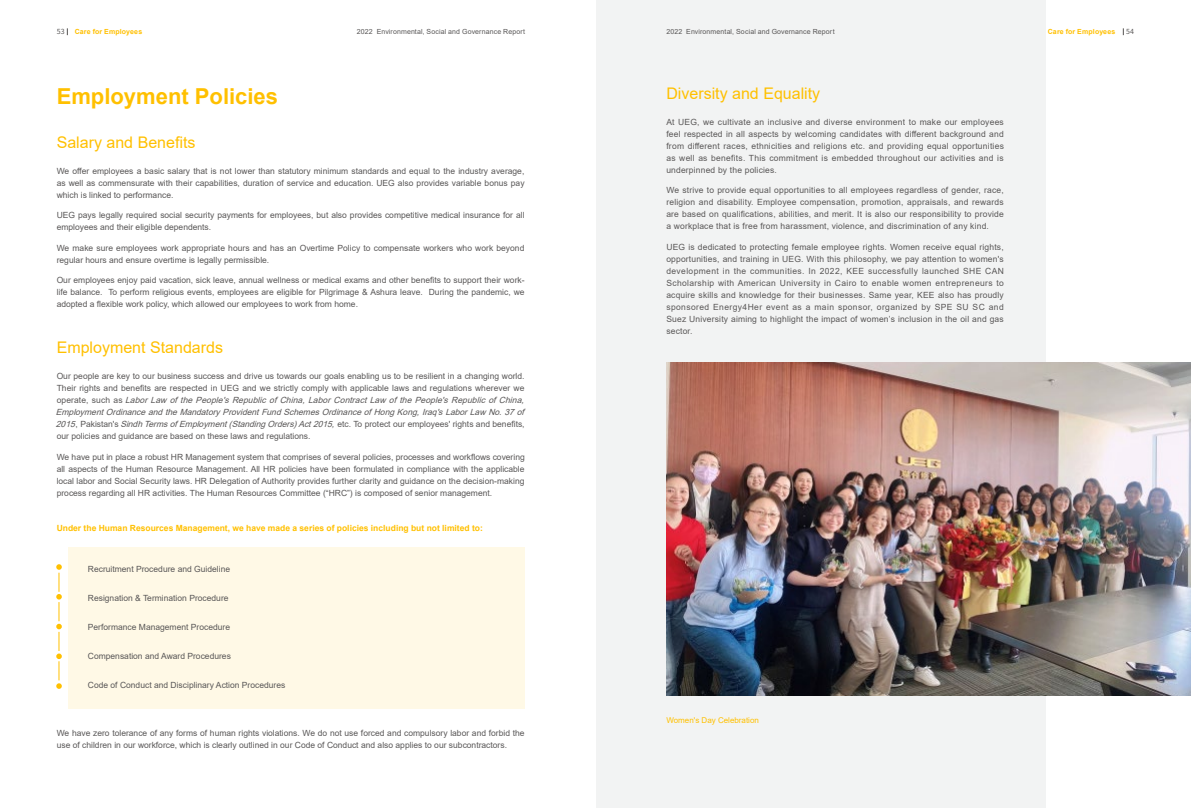
<style>
.page{position:relative;width:1191px;height:808px;background:#fff}
.page>*{position:absolute;margin:0;border:0;box-sizing:border-box;transform-origin:0 0}
.t1{font:700 22px "Arial";color:#ffc000}
.t2{font:16px "Arial";color:#ffc000}
.t3{font:8.5px/12px "Arial";color:#595757;text-align:justify}
.t4{font:700 8.5px "Arial";color:#ffc000}
.t5{font:8px "Arial";color:#ffc000}
.t6{font:7px "Arial";letter-spacing:.015em;color:#595757}
.t7{font:700 7px "Arial";letter-spacing:.02em;color:#ffc000}
.t8{font:7px "Source Han Sans CN";color:#595757}
.s1{font-style:italic}
</style>
<div class="page">
<div style="left:68px;top:547px;width:456px;height:162px;background:#fff9e6"></div>
<svg style="left:56px;top:564px;width:6px;height:125px"></svg>
<div style="left:596px;top:0;width:449px;height:808px;background:#f2f3f3"></div>
<img style="left:666px;top:363px;width:525px;height:333px">
<p class="t8" style="left:57px;top:28px;width:9px">53</p>
<p class="t7" style="left:75px;top:27px;width:69px">Care for Employees</p>
<p class="t6" style="left:357px;top:27px;width:170px">2022 Environmental, Social and Governance Report</p>
<p class="t7" style="left:1047px;top:27px;width:69px">Care for Employees</p>
<p class="t8" style="left:1126px;top:28px;width:10px">54</p>
<p class="t6" style="left:666px;top:27px;width:170px">2022 Environmental, Social and Governance Report</p>
<h1 class="t1" style="left:57px;top:81px;width:223px">Employment Policies</h1>
<h2 class="t2" style="left:57px;top:131px;width:140px">Salary and Benefits</h2>
<p class="t3" style="left:57px;top:165px;width:469px">We offer employees a basic salary that is not lower than statutory minimum standards and equal to the industry average, as well as commensurate with their capabilities, duration of service and education. UEG also provides variable bonus pay which is linked to performance.</p>
<p class="t3" style="left:57px;top:209px;width:469px">UEG pays legally required social security payments for employees, but also provides competitive medical insurance for all employees and their eligible dependents.</p>
<p class="t3" style="left:57px;top:242px;width:469px">We make sure employees work appropriate hours and has an Overtime Policy to compensate workers who work beyond regular hours and ensure overtime is legally permissible.</p>
<p class="t3" style="left:57px;top:274px;width:469px">Our employees enjoy paid vacation, sick leave, annual wellness or medical exams and other benefits to support their work&shy;life balance. To perform religious events, employees are eligible for Pilgrimage &amp; Ashura leave. During the pandemic, we adopted a flexible work policy, which allowed our employees to work from home.</p>
<h2 class="t2" style="left:57px;top:336px;width:168px">Employment Standards</h2>
<p class="t3" style="left:56px;top:370px;width:472px;text-align:left">Our people are key to our business success and drive us towards our goals enabling us to be resilient in a changing world.<br>Their rights and benefits are respected in UEG and we strictly comply with applicable laws and regulations wherever we o p e r a t e , s u c h a s <span class="s1">LaborLaw ofthePeople'sRepublicofChina,LaborContractLaw ofthePeople'sRepublicofChina, EmploymentOrdinanceandtheMandatoryProvidentFundSchemesOrdinanceofHongKong,Iraq'sLaborLaw No.37of 2015</span>, Pakistan's <span class="s1">SindhTermsofEmployment(StandingOrders)Act2015,</span>etc. To protect our employees' rights and benefits, our policies and guidance are based on these laws and regulations.</p>
<p class="t3" style="left:57px;top:450px;width:469px">We have put in place a robust HR Management system that comprises of several policies, processes and workflows covering all aspects of the Human Resource Management. All HR policies have been formulated in compliance with the applicable local labor and Social Security laws. HR Delegation of Authority provides further clarity and guidance on the decision-making process regarding all HR activities. The Human Resources Committee (“HRC”) is composed of senior management.</p>
<p class="t4" style="left:57px;top:522px;width:428px">Under the Human Resources Management, we have made a series of policies including but not limited to:</p>
<p class="t3" style="left:88px;top:563px;width:144px">Recruitment Procedure and Guideline</p>
<p class="t3" style="left:88px;top:592px;width:142px">Resignation &amp; Termination Procedure</p>
<p class="t3" style="left:88px;top:621px;width:144px">Performance Management Procedure</p>
<p class="t3" style="left:88px;top:650px;width:145px">Compensation and Award Procedures</p>
<p class="t3" style="left:88px;top:679px;width:199px">Code of Conduct and Disciplinary Action Procedures</p>
<p class="t3" style="left:57px;top:727px;width:469px">We have zero tolerance of any forms of human rights violations. We do not use forced and compulsory labor and forbid the use of children in our workforce, which is clearly outlined in our Code of Conduct and also applies to our subcontractors.</p>
<h2 class="t2" style="left:666px;top:82px;width:155px">Diversity and Equality</h2>
<p class="t3" style="left:666px;top:116px;width:339px">At UEG, we cultivate an inclusive and diverse environment to make our employees feel respected in all aspects by welcoming candidates with different background and from different races, ethnicities and religions etc. and providing equal opportunities as well as benefits. This commitment is embedded throughout our activities and is underpinned by the policies.</p>
<p class="t3" style="left:666px;top:184px;width:339px">We strive to provide equal opportunities to all employees regardless of gender, race, religion and disability. Employee compensation, promotion, appraisals, and rewards are based on qualifications, abilities, and merit. It is also our responsibility to provide a workplace that is free from harassment, violence, and discrimination of any kind.</p>
<p class="t3" style="left:666px;top:241px;width:339px">UEG is dedicated to protecting female employee rights. Women receive equal rights, opportunities, and training in UEG. With this philosophy, we pay attention to women's development in the communities. In 2022, KEE successfully launched SHE CAN Scholarship with American University in Cairo to enable women entrepreneurs to acquire skills and knowledge for their businesses. Same year, KEE also has proudly sponsored Energy4Her event as a main sponsor, organized by SPE SU SC and Suez University aiming to highlight the impact of women’s inclusion in the oil and gas sector.</p>
<p class="t5" style="left:666px;top:714px;width:94px">Women's Day Celebration</p>
</div>
